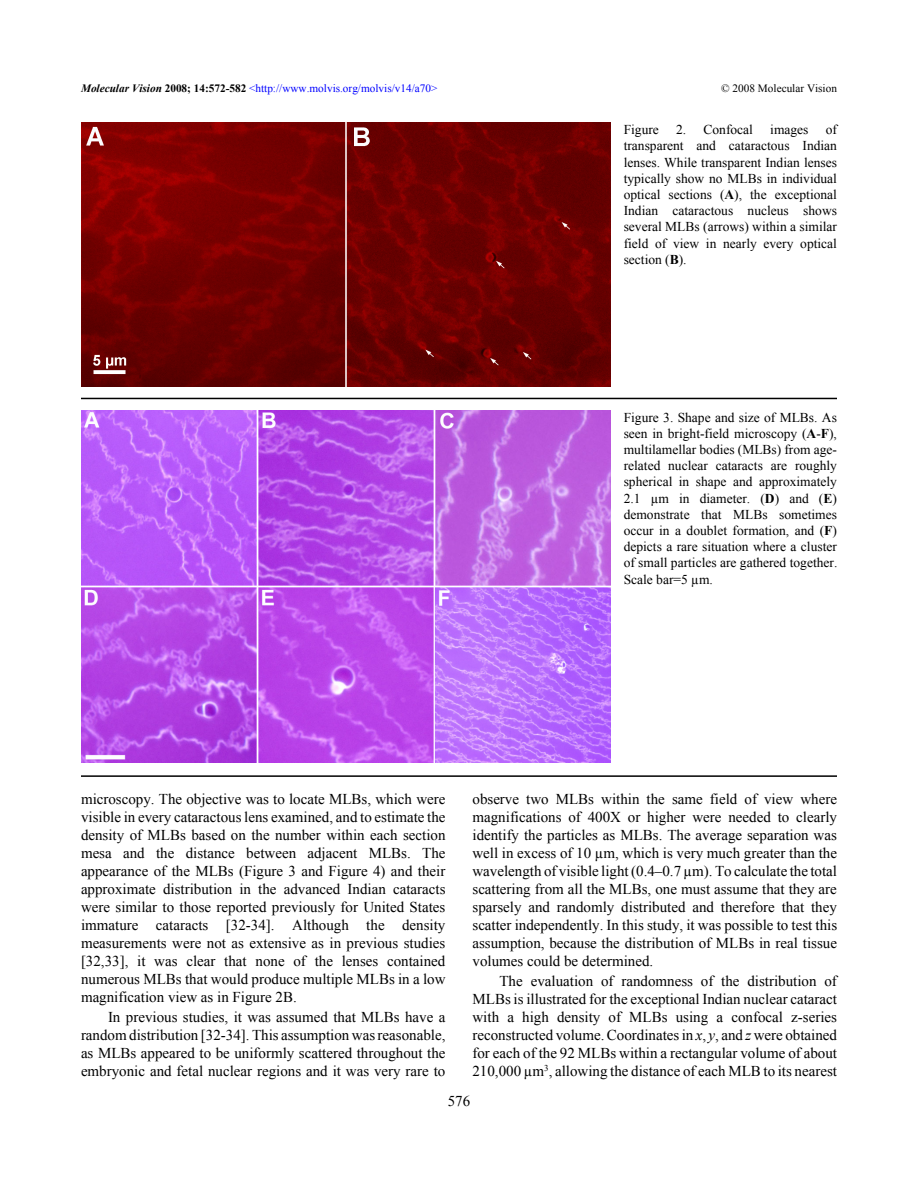
<style>
.page{position:relative;width:918px;height:1188px;background:#fff}
.page>*{position:absolute;margin:0;border:0;box-sizing:border-box;transform-origin:0 0}
.t1{font:15px/18px "Times New Roman";color:#000;text-align:justify}
.t2{font:13.5px/16.2px "Times New Roman";color:#000;text-align:justify}
.t3{font:11.25px "Times New Roman";color:#00f}
.t4{font:11.25px "Times New Roman";color:#000}
.s1{font-weight:700;font-style:italic;color:#000}
.s2{font-weight:700;color:#000}
.s3{font-weight:700}
.s4{font-style:italic}
</style>
<div class="page">
<img style="left:81px;top:123px;width:529px;height:264px">
<hr style="left:81px;top:398px;width:756px;height:1px;background:#000">
<img style="left:81px;top:410px;width:529px;height:353px">
<hr style="left:81px;top:775px;width:756px;height:2px;background:#000">
<p class="t3" style="left:81px;top:82px;width:358px"><span class="s1">Molecular Vision</span> <span class="s2">2008; 14:572-582</span> &lt;http://www.molvis.org/molvis/v14/a70&gt;</p>
<p class="t4" style="left:721px;top:82px;width:117px">© 2008 Molecular Vision</p>
<p class="t2" style="left:624px;top:121px;width:37px">Figure</p>
<p class="t2" style="left:676px;top:121px;width:78px">2. Confocal</p>
<p class="t2" style="left:770px;top:121px;width:40px">images</p>
<p class="t2" style="left:624px;top:121px;width:215px;text-indent:202px">of transparent and cataractous Indian lenses. While transparent Indian lenses typically show no MLBs in individual optical sections (<span class="s3">A</span>), the exceptional Indian cataractous nucleus shows several MLBs (arrows) within a similar field of view in nearly every optical section (<span class="s3">B</span>).</p>
<p class="t2" style="left:624px;top:409px;width:215px">Figure 3. Shape and size of MLBs. As seen in bright-field microscopy (<span class="s3">A</span>-<span class="s3">F</span>), multilamellar bodies (MLBs) from age&shy;related nuclear cataracts are roughly spherical in shape and approximately 2.1 µm in diameter. (<span class="s3">D</span>) and (<span class="s3">E</span>) demonstrate that MLBs sometimes occur in a doublet formation, and (<span class="s3">F</span>) depicts a rare situation where a cluster of small particles are gathered together.<br>Scale bar=5 µm.</p>
<p class="t1" style="left:81px;top:790px;width:366px">microscopy. The objective was to locate MLBs, which were visible in every cataractous lens examined, and to estimate the density of MLBs based on the number within each section mesa and the distance between adjacent MLBs. The appearance of the MLBs (Figure 3 and Figure 4) and their approximate distribution in the advanced Indian cataracts were similar to those reported previously for United States immature cataracts [32-34]. Although the density measurements were not as extensive as in previous studies [32,33], it was clear that none of the lenses contained numerous MLBs that would produce multiple MLBs in a low magnification view as in Figure 2B.</p>
<p class="t1" style="left:81px;top:1008px;width:366px;text-indent:27px">In previous studies, it was assumed that MLBs have a random distribution [32-34]. This assumption was reasonable, as MLBs appeared to be uniformly scattered throughout the embryonic and fetal nuclear regions and it was very rare to</p>
<p class="t1" style="left:472px;top:790px;width:366px">observe two MLBs within the same field of view where magnifications of 400X or higher were needed to clearly identify the particles as MLBs. The average separation was well in excess of 10 µm, which is very much greater than the wavelength of visible light (0.4–0.7 µm). To calculate the total scattering from all the MLBs, one must assume that they are sparsely and randomly distributed and therefore that they scatter independently. In this study, it was possible to test this assumption, because the distribution of MLBs in real tissue volumes could be determined.</p>
<p class="t1" style="left:472px;top:972px;width:366px;text-indent:27px">The evaluation of randomness of the distribution of MLBs is illustrated for the exceptional Indian nuclear cataract with a high density of MLBs using a confocal z-series reconstructed volume. Coordinates in <span class="s4">x</span>, <span class="s4">y</span>, and <span class="s4">z</span> were obtained for each of the 92 MLBs within a rectangular volume of about 210,000 µm<sup>3</sup>, allowing the distance of each MLB to its nearest</p>
<p class="t1" style="left:448px;top:1092px;width:24px">576</p>
</div>
